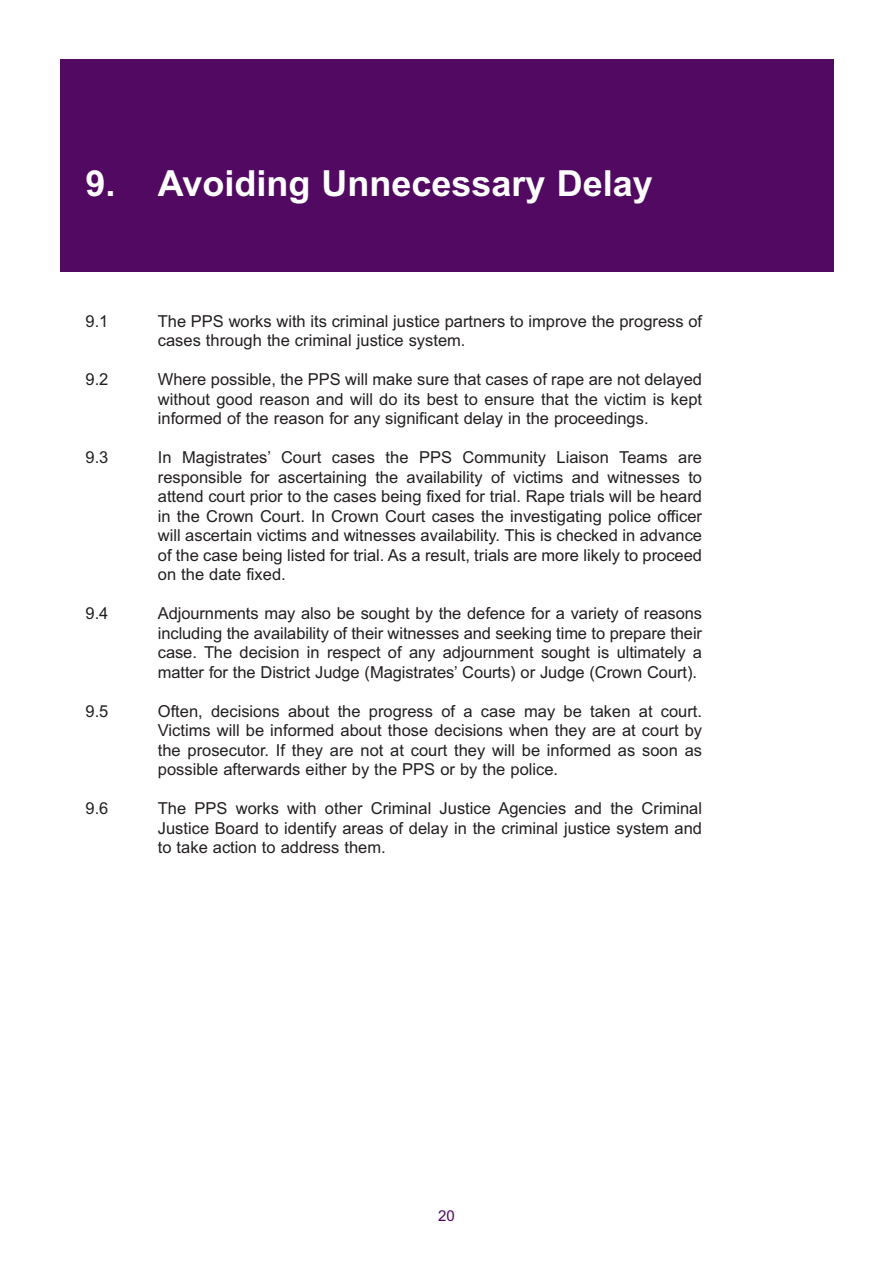
<style>
.page{position:relative;width:893px;height:1263px;background:#fff}
.page>*{position:absolute;margin:0;border:0;box-sizing:border-box;transform-origin:0 0}
.t1{font:700 36px "Arial";color:#fff}
.t2{font:16.5px/19.5px "Arial";color:#231f20;text-align:justify}
.t3{font:15px "Arial";color:#510961}
</style>
<div class="page">
<div style="left:60px;top:60px;width:774px;height:212px;background:#510961"></div>
<h1 class="t1" style="left:86px;top:163px;width:569px">9. Avoiding Unnecessary Delay</h1>
<p class="t2" style="left:86px;top:311px;width:24px">9.1</p>
<p class="t2" style="left:158px;top:311px;width:546px">The PPS works with its criminal justice partners to improve the progress of cases through the criminal justice system.</p>
<p class="t2" style="left:86px;top:370px;width:24px">9.2</p>
<p class="t2" style="left:158px;top:370px;width:546px">Where possible, the PPS will make sure that cases of rape are not delayed without good reason and will do its best to ensure that the victim is kept informed of the reason for any significant delay in the proceedings.</p>
<p class="t2" style="left:86px;top:448px;width:24px">9.3</p>
<p class="t2" style="left:158px;top:448px;width:546px">In Magistrates’ Court cases the PPS Community Liaison Teams are responsible for ascertaining the availability of victims and witnesses to attend court prior to the cases being fixed for trial. Rape trials will be heard in the Crown Court. In Crown Court cases the investigating police officer will ascertain victims and witnesses availability. This is checked in advance of the case being listed for trial. As a result, trials are more likely to proceed on the date fixed.</p>
<p class="t2" style="left:86px;top:604px;width:24px">9.4</p>
<p class="t2" style="left:158px;top:604px;width:546px">Adjournments may also be sought by the defence for a variety of reasons including the availability of their witnesses and seeking time to prepare their case. The decision in respect of any adjournment sought is ultimately a matter for the District Judge (Magistrates’ Courts) or Judge (Crown Court).</p>
<p class="t2" style="left:86px;top:701px;width:24px">9.5</p>
<p class="t2" style="left:158px;top:701px;width:546px">Often, decisions about the progress of a case may be taken at court.<br>Victims will be informed about those decisions when they are at court by the prosecutor. If they are not at court they will be informed as soon as possible afterwards either by the PPS or by the police.</p>
<p class="t2" style="left:86px;top:799px;width:24px">9.6</p>
<p class="t2" style="left:158px;top:799px;width:546px">The PPS works with other Criminal Justice Agencies and the Criminal Justice Board to identify areas of delay in the criminal justice system and to take action to address them.</p>
<p class="t3" style="left:438px;top:1207px;width:18px">20</p>
</div>
